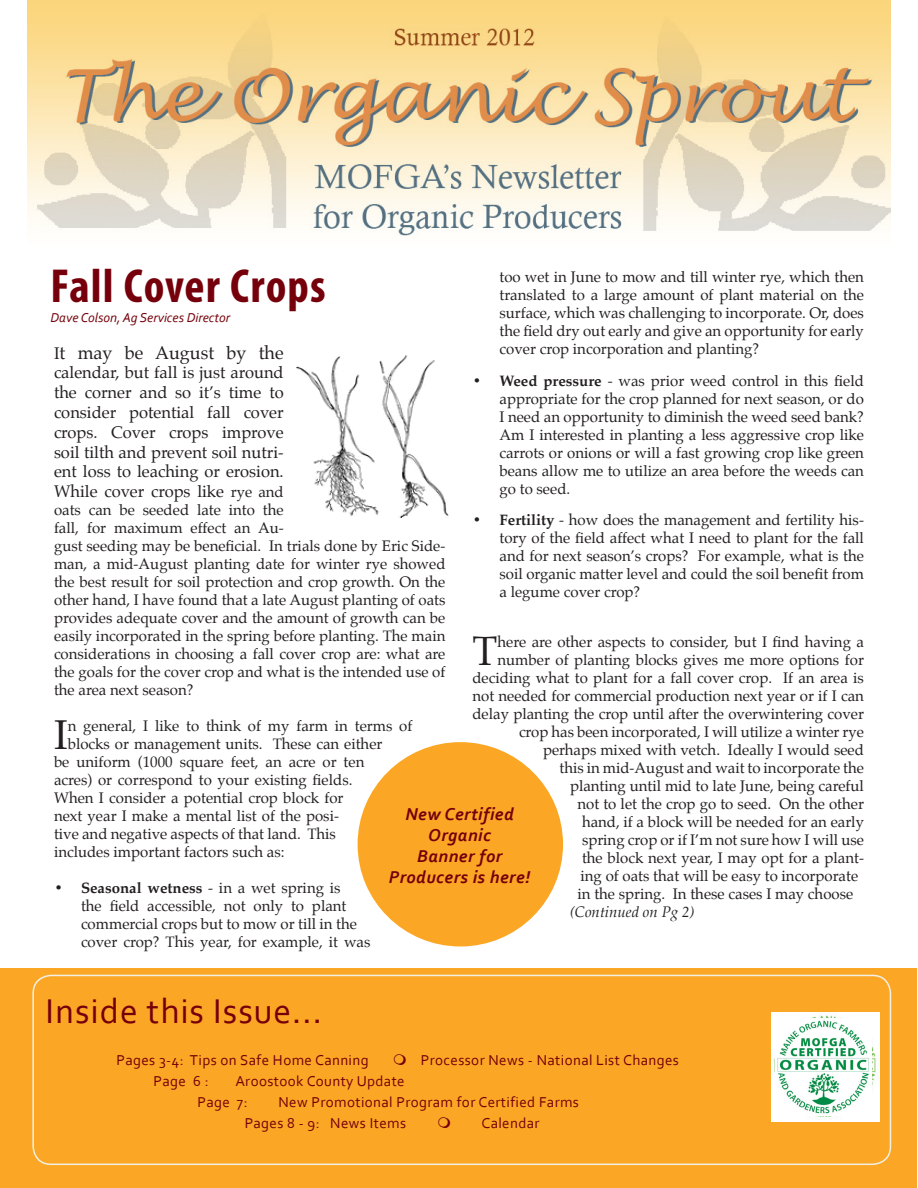
<style>
.page{position:relative;width:918px;height:1188px;background:#fff}
.page>*{position:absolute;margin:0;border:0;box-sizing:border-box;transform-origin:0 0}
.t1{font:700 condensed 48px "Myriad Pro";letter-spacing:.025em;color:#75000b}
.t2{font:40.8px "Palatino";color:#231f20}
.Address{font:36px "Corbel";letter-spacing:.025em;color:#75000b}
.Address-2{font:italic 700 18px "Corbel";letter-spacing:.025em;color:#75000b}
.t3{font:18px "Palatino";color:#231f20}
.t4{font:16.5px/19.8px "Palatino";color:#231f20;text-align:justify}
.t5{font:15px/18px "Palatino";color:#231f20;text-align:justify}
.Address-3{font:15px "Corbel";letter-spacing:.025em;color:#75000b}
.t6{font:italic 15px "Palatino";color:#231f20}
.t7{font:italic 13.5px "Corbel";color:#75000b}
.s1{font-weight:700}
.s2{font-size:16.5px}
.s3{font-size:15px}
</style>
<div class="page">
<div style="left:1px;top:968px;width:916px;height:220px;background:#fba725"></div>
<img style="left:771px;top:1013px;width:108px;height:109px">
<img style="left:776px;top:1018px;width:96px;height:98px">
<img style="left:27px;top:0;width:864px;height:236px">
<div style="left:358px;top:742px;width:205px;height:204px;background:#fba725;border-radius:50%"></div>
<div style="left:32px;top:975px;width:859px;height:190px;border:2px solid #f1f0e4;border-radius:18px"></div>
<img style="left:296px;top:355px;width:152px;height:163px">
<p class="t1" style="left:51px;top:256px;width:277px">Fall Cover Crops</p>
<p class="t7" style="left:51px;top:309px;width:181px">Dave Colson, Ag Services Director</p>
<p class="t5" style="left:500px;top:268px;width:366px">too wet in June to mow and till winter rye, which then translated to a large amount of plant material on the surface, which was challenging to incorporate. Or, does the field dry out early and give an opportunity for early cover crop incorporation and planting?</p>
<p class="t5" style="left:500px;top:372px;width:366px;text-indent:-27px"><span class="s1">• Weed pressure</span> - was prior weed control in this field appropriate for the crop planned for next season, or do I need an opportunity to diminish the weed seed bank?<br>Am I interested in planting a less aggressive crop like carrots or onions or will a fast growing crop like green beans allow me to utilize an area before the weeds can go to seed.</p>
<p class="t5" style="left:500px;top:511px;width:366px;text-indent:-27px"><span class="s1">• Fertility</span> - how does the management and fertility his&shy;tory of the field affect what I need to plant for the fall and for next season’s crops? For example, what is the soil organic matter level and could the soil benefit from a legume cover crop?</p>
<p class="t2" style="left:472px;top:617px;width:27px">T</p>
<p class="t5" style="left:498px;top:633px;width:368px">here are other aspects to consider, but I find having a</p>
<p class="t3" style="left:54px;top:337px;width:231px"><span class="s2">I</span>t may be August by the</p>
<p class="t4" style="left:54px;top:363px;width:231px">calendar, but fall is just around the corner and so it’s time to consider potential fall cover crops. Cover crops improve soil tilth and prevent soil nutri&shy;ent loss to leaching or erosion.<br>While cover crops like <span class="s3">rye and</span></p>
<p class="t5" style="left:54px;top:501px;width:393px;text-align:left">oats can be seeded late into the<br>fall, for maximum effect an Au-<br>gust seeding may be beneficial. In trials done by Eric Side&shy;man, a mid-August planting date for winter rye showed the best result for soil protection and crop growth. On the other hand, I have found that a late August planting of oats provides adequate cover and the amount of growth can be easily incorporated in the spring before planting. The main considerations in choosing a fall cover crop are: what are the goals for the cover crop and what is the intended use of the area next season?</p>
<p class="t2" style="left:54px;top:701px;width:15px">I</p>
<p class="t5" style="left:68px;top:717px;width:346px">n general, I like to think of my farm in terms of</p>
<p class="t5" style="left:498px;top:651px;width:368px">number of planting blocks gives me more options for</p>
<p class="t5" style="left:472px;top:669px;width:393px">deciding what to plant for a fall cover crop. If an area is</p>
<p class="t5" style="left:472px;top:687px;width:393px">not needed for commercial production next year or if I can</p>
<p class="t5" style="left:472px;top:705px;width:393px">delay planting the crop until after the overwintering cover</p>
<p class="t5" style="left:519px;top:723px;width:346px">crop has been incorporated, I will utilize a winter rye</p>
<p class="t5" style="left:543px;top:741px;width:322px">perhaps mixed with vetch. Ideally I would seed</p>
<p class="t5" style="left:560px;top:759px;width:306px">this in mid-August and wait to incorporate the</p>
<p class="t5" style="left:570px;top:777px;width:295px">planting until mid to late June, being careful</p>
<p class="t5" style="left:578px;top:795px;width:288px">not to let the crop go to seed. On the other</p>
<p class="t5" style="left:582px;top:813px;width:284px">hand, if a block will be needed for an early</p>
<p class="t5" style="left:582px;top:831px;width:283px">spring crop or if I’m not sure how I will use</p>
<p class="t5" style="left:582px;top:849px;width:283px">the block next year, I may opt for a plant-</p>
<p class="t5" style="left:580px;top:867px;width:279px">ing of oats that will be easy to incorporate</p>
<p class="t5" style="left:578px;top:885px;width:277px">in the spring. In these cases I may choose</p>
<p class="t6" style="left:570px;top:900px;width:126px">(Continued on Pg 2)</p>
<p class="t5" style="left:68px;top:735px;width:316px">blocks or management units. These can either</p>
<p class="t5" style="left:54px;top:753px;width:312px">be uniform (1000 square feet, an acre or ten</p>
<p class="t5" style="left:54px;top:771px;width:300px">acres) or correspond to your existing fields.</p>
<p class="t5" style="left:54px;top:789px;width:291px">When I consider a potential crop block for</p>
<p class="t5" style="left:54px;top:807px;width:286px">next year I make a mental list of the posi-</p>
<p class="t5" style="left:54px;top:825px;width:283px">tive and negative aspects of that land. This</p>
<p class="t5" style="left:54px;top:843px;width:232px">includes important factors such as:</p>
<p class="t5" style="left:81px;top:879px;width:291px;text-align:left;text-indent:-27px"><span class="s1">• Seasonal wetness</span> - in a wet spring is<br>the field accessible, not only to plant commercial crops but to mow or till in the cover crop? This year, for example, it was</p>
<p class="Address-2" style="left:405px;top:803px;width:110px">New Certified</p>
<p class="Address-2" style="left:428px;top:824px;width:64px">Organic</p>
<p class="Address-2" style="left:417px;top:845px;width:87px">Banner for</p>
<p class="Address-2" style="left:389px;top:866px;width:143px">Producers is here!</p>
<p class="Address" style="left:46px;top:989px;width:278px">Inside this Issue...</p>
<p class="Address-3" style="left:116px;top:1051px;width:254px">Pages 3-4: Tips on Safe Home Canning</p>
<p class="Address-3" style="left:421px;top:1051px;width:259px">Processor News - National List Changes</p>
<p class="Address-3" style="left:154px;top:1072px;width:57px">Page 6 :</p>
<p class="Address-3" style="left:235px;top:1072px;width:171px">Aroostook County Update</p>
<p class="Address-3" style="left:197px;top:1093px;width:52px">Page 7:</p>
<p class="Address-3" style="left:278px;top:1093px;width:302px">New Promotional Program for Certified Farms</p>
<p class="Address-3" style="left:245px;top:1114px;width:163px">Pages 8 - 9: News Items</p>
<p class="Address-3" style="left:482px;top:1114px;width:60px">Calendar</p>
</div>
